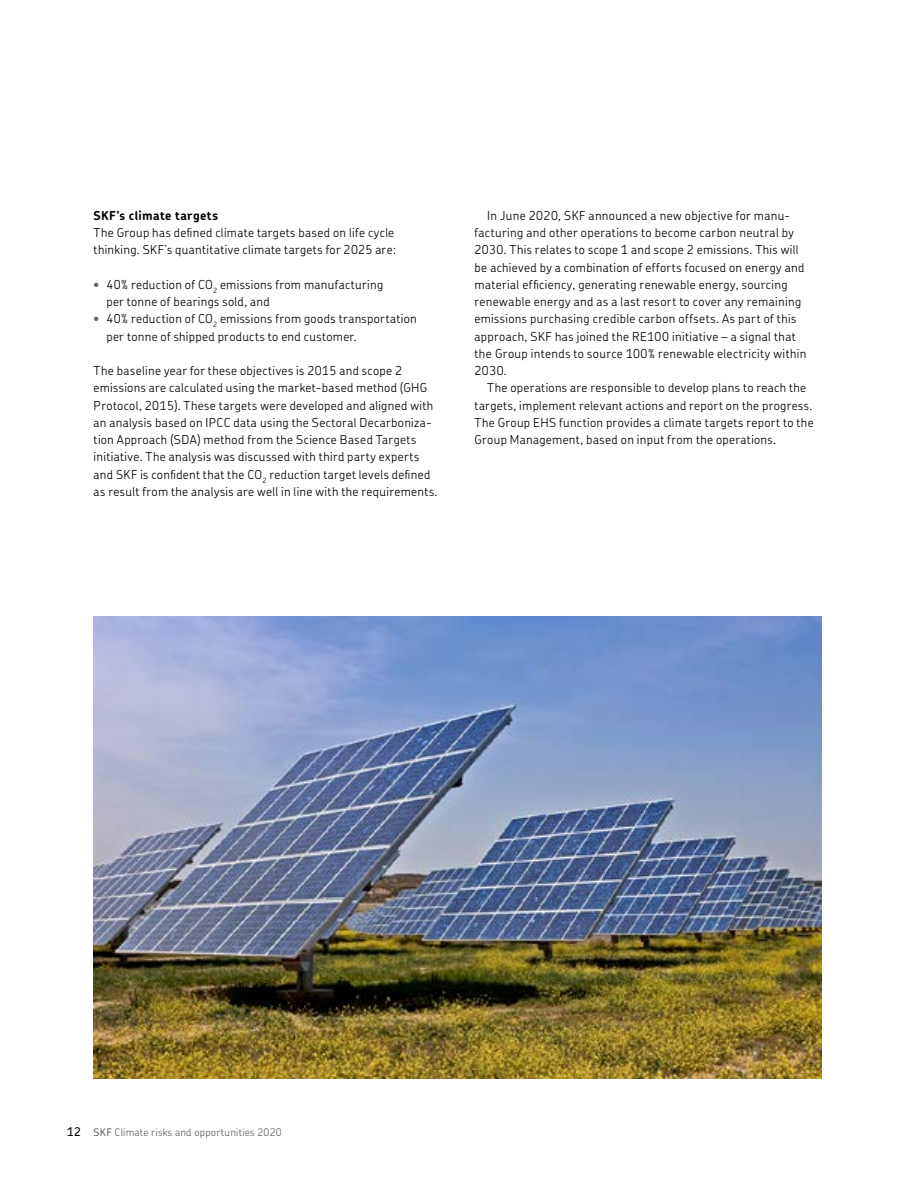
<style>
.page{position:relative;width:915px;height:1191px;background:#fff}
.page>*{position:absolute;margin:0;border:0;box-sizing:border-box;transform-origin:0 0}
.t1{font:300 12.3px/17.2px "SKF Chevin OT";letter-spacing:.03em;color:#000}
.t2{font:700 12.3px "SKF Chevin OT";letter-spacing:.035em;color:#000}
.t3{font:300 10.5px "SKF Chevin OT";letter-spacing:.025em;color:#5f6061}
.s1{color:#5f6061}
.s2{font-weight:500;font-size:12px;color:#000}
.s3{font-weight:500}
</style>
<div class="page">
<hr style="left:914px;top:0;width:1px;height:1191px;background:#e3e6ea">
<img style="left:94px;top:617px;width:727px;height:461px">
<p class="t2" style="left:94px;top:204px;width:126px">SKF’s climate targets</p>
<p class="t1" style="left:94px;top:222px;width:303px">The Group has defined climate targets based on life cycle thinking. SKF’s quantitative climate targets for 2025 are:</p>
<p class="t1" style="left:106px;top:274px;width:278px;text-indent:-13px"><span class="s1">•</span> 40% reduction of CO<sub>2</sub> emissions from manufacturing per tonne of bearings sold, and</p>
<p class="t1" style="left:106px;top:308px;width:312px;text-indent:-13px"><span class="s1">•</span> 40% reduction of CO<sub>2</sub> emissions from goods transportation per tonne of shipped products to end customer.</p>
<p class="t1" style="left:94px;top:360px;width:345px">The baseline year for these objectives is 2015 and scope 2 emissions are calculated using the market-based method (GHG Protocol, 2015). These targets were developed and aligned with an analysis based on IPCC data using the Sectoral Decarboniza&shy;tion Approach (SDA) method from the Science Based Targets initiative. The analysis was discussed with third party experts and SKF is confident that the CO<sub>2</sub> reduction target levels defined as result from the analysis are well in line with the requirements.</p>
<p class="t1" style="left:474px;top:205px;width:333px;text-indent:13px">In June 2020, SKF announced a new objective for manu&shy;facturing and other operations to become carbon neutral by 2030. This relates to scope 1 and scope 2 emissions. This will be achieved by a combination of efforts focused on energy and material efficiency, generating renewable energy, sourcing renewable energy and as a last resort to cover any remaining emissions purchasing credible carbon offsets. As part of this approach, SKF has joined the RE100 initiative – a signal that the Group intends to source 100% renewable electricity within 2030.</p>
<p class="t1" style="left:474px;top:377px;width:340px;text-indent:13px">The operations are responsible to develop plans to reach the targets, implement relevant actions and report on the progress.<br>The Group EHS function provides a climate targets report to the Group Management, based on input from the operations.</p>
<p class="t3" style="left:67px;top:1122px;width:216px"><span class="s2">12</span> <span class="s3">SKF</span> Climate risks and opportunities 2020</p>
</div>
